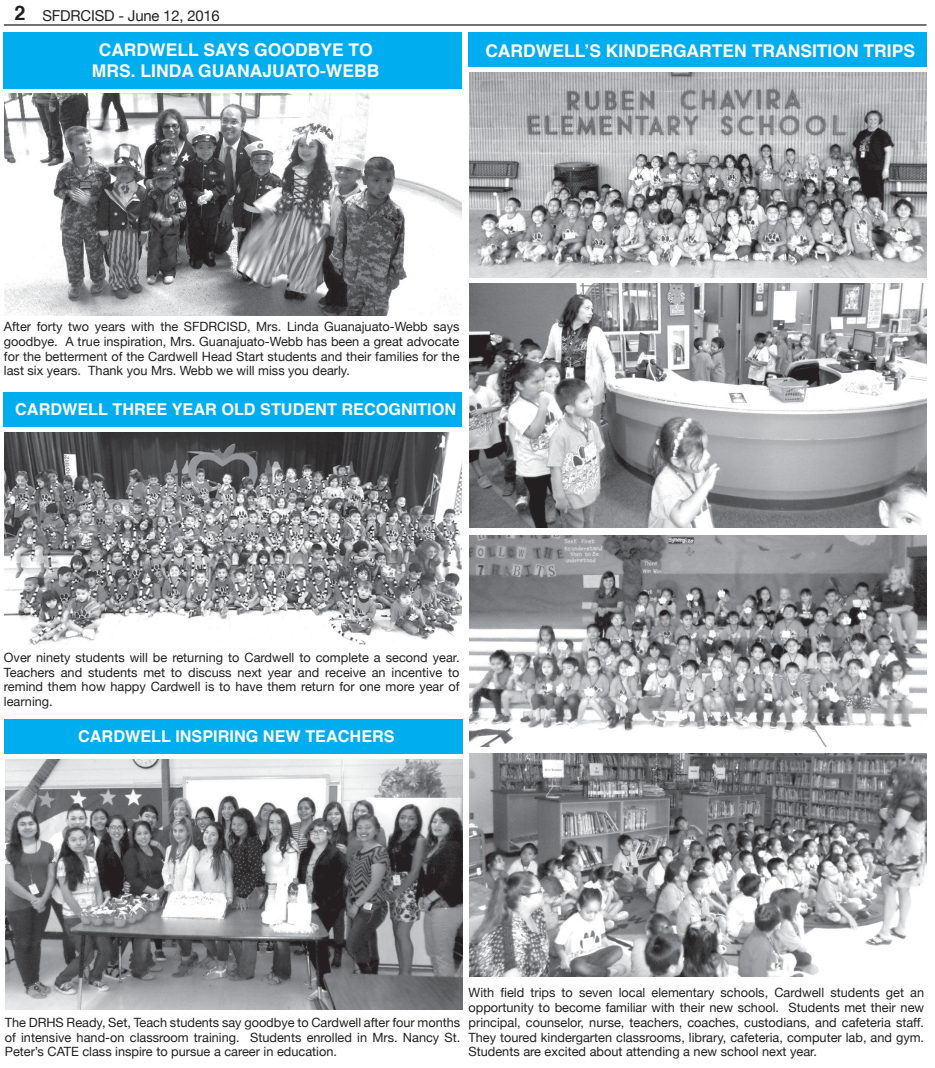
<style>
.page{position:relative;width:935px;height:1068px;background:#fff}
.page>*{position:absolute;margin:0;border:0;box-sizing:border-box;transform-origin:0 0}
.t1{font:700 17.5px/21.2px "Helvetica";color:#fff;text-align:center}
.t2{font:700 16.25px "Helvetica";color:#fff}
.t3{font:15px "Helvetica Neue";letter-spacing:-.01em;color:#231f20}
.t4{font:12.75px/14.9px "Helvetica Neue";color:#231f20;text-align:justify}
.s1{font-family:"Helvetica";font-weight:700;font-size:20px}
</style>
<div class="page">
<hr style="left:4px;top:24px;width:923px;height:2px;background:#231f20">
<img style="left:5px;top:94px;width:457px;height:221px">
<div style="left:4px;top:32px;width:458px;height:57px;background:#00aeef"></div>
<img style="left:469px;top:72px;width:457px;height:206px">
<div style="left:468px;top:33px;width:459px;height:34px;background:#00aeef"></div>
<img style="left:470px;top:284px;width:457px;height:243px">
<img style="left:470px;top:536px;width:457px;height:210px">
<img style="left:470px;top:753px;width:457px;height:223px">
<div style="left:4px;top:392px;width:458px;height:35px;background:#00aeef"></div>
<img style="left:5px;top:432px;width:457px;height:212px">
<div style="left:5px;top:719px;width:458px;height:34px;background:#00aeef"></div>
<img style="left:5px;top:759px;width:457px;height:249px">
<p class="t3" style="left:15px;top:7px;width:207px"><span class="s1">2</span> SFDRCISD - June 12, 2016</p>
<h1 class="t1" style="left:92px;top:40px;width:289px">CARDWELL SAYS GOODBYE TO<br>MRS. LINDA GUANAJUATO-WEBB</h1>
<h1 class="t1" style="left:485px;top:41px;width:431px">CARDWELL’S KINDERGARTEN TRANSITION TRIPS</h1>
<p class="t4" style="left:4px;top:318px;width:457px">After forty two years with the SFDRCISD, Mrs. Linda Guanajuato-Webb says goodbye. A true inspiration, Mrs. Guanajuato-Webb has been a great advocate for the betterment of the Cardwell Head Start students and their families for the last six years. Thank you Mrs. Webb we will miss you dearly.</p>
<p class="t2" style="left:15px;top:398px;width:442px">CARDWELL THREE YEAR OLD STUDENT RECOGNITION</p>
<p class="t4" style="left:4px;top:649px;width:457px">Over ninety students will be returning to Cardwell to complete a second year.<br>Teachers and students met to discuss next year and receive an incentive to remind them how happy Cardwell is to have them return for one more year of learning.</p>
<p class="t2" style="left:78px;top:725px;width:318px">CARDWELL INSPIRING NEW TEACHERS</p>
<p class="t4" style="left:5px;top:1014px;width:457px">The DRHS Ready, Set, Teach students say goodbye to Cardwell after four months of intensive hand-on classroom training. Students enrolled in Mrs. Nancy St.<br>Peter’s CATE class inspire to pursue a career in education.</p>
<p class="t4" style="left:468px;top:984px;width:457px">With field trips to seven local elementary schools, Cardwell students get an opportunity to become familiar with their new school. Students met their new principal, counselor, nurse, teachers, coaches, custodians, and cafeteria staff.<br>They toured kindergarten classrooms, library, cafeteria, computer lab, and gym.<br>Students are excited about attending a new school next year.</p>
</div>
